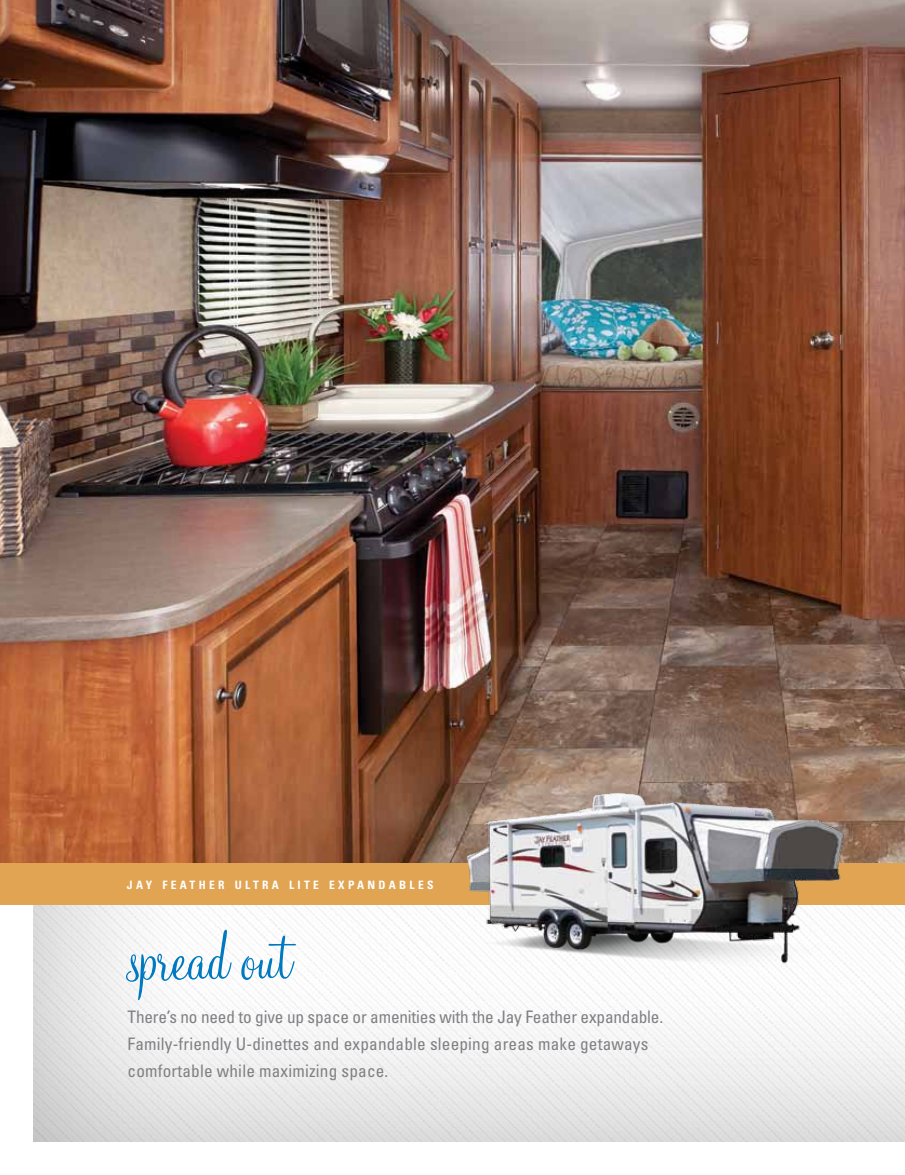
<style>
.page{position:relative;width:905px;height:1175px;background:#fff}
.page>*{position:absolute;margin:0;border:0;box-sizing:border-box;transform-origin:0 0}
.t1{font:79.5px "Monterey BT";color:#0079c1}
.t2{font:condensed 17.25px/27px "Univers";letter-spacing:.01em;color:#807f83}
.t3{font:700 condensed 11.55px "Univers";letter-spacing:.285em;color:#fff}
</style>
<div class="page">
<svg style="left:33px;top:905px;width:871px;height:237px"></svg>
<div style="left:127px;top:930px;width:170px;height:71px;background:#fff"></div>
<div style="left:0;top:862px;width:904px;height:43px;background:#e0a453"></div>
<img style="left:0;top:0;width:904px;height:862px">
<img style="left:452px;top:762px;width:419px;height:225px">
<p class="t3" style="left:127px;top:878px;width:308px">JAY FEATHER ULTRA LITE EXPANDABLES</p>
<h1 class="t1" style="left:128px;top:908px;width:164px">spread out</h1>
<p class="t2" style="left:128px;top:1002px;width:537px">There’s no need to give up space or amenities with the Jay Feather expandable.<br>Family-friendly U-dinettes and expandable sleeping areas make getaways comfortable while maximizing space.</p>
</div>
